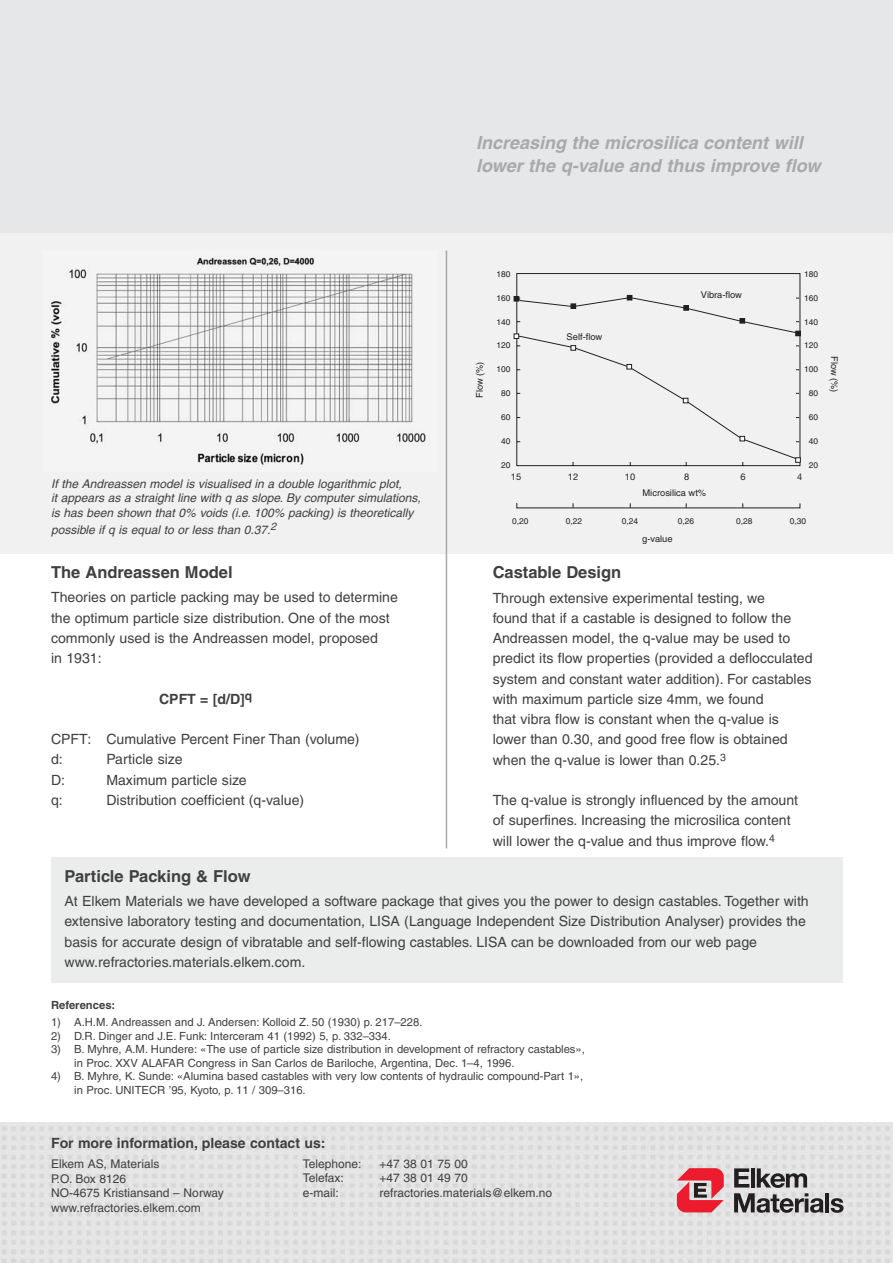
<style>
.page{position:relative;width:893px;height:1263px;background:#fff}
.page>*{position:absolute;margin:0;border:0;box-sizing:border-box;transform-origin:0 0}
.t1{font:italic 700 18px/22.5px "Helvetica";color:#a7a9ac}
.t2{font:700 16.5px "Helvetica";color:#404041}
.t3{font:14.1px/20.2px "Helvetica";color:#404041}
.t4{font:700 14.1px "Helvetica";color:#404041}
.t5{font:italic 12px/14.4px "Helvetica";color:#404041}
.t6{font:12px/14.4px "Helvetica";color:#404041}
.t7{font:11.25px/13.5px "Helvetica";color:#404041}
.t8{font:700 11.25px "Helvetica";color:#404041}
.t9{font:9.3px "Helvetica";color:#231f20}
.t10{font:9.15px "Helvetica";color:#231f20}
.t11{font:9.15px "Helvetica Fraction";color:#231f20}
.t12{font:8.25px "Helvetica";color:#231f20}
</style>
<div class="page">
<div style="left:0;top:233px;width:892px;height:321px;background:#f1f1f2"></div>
<div style="left:51px;top:857px;width:791px;height:126px;background:#ebecec"></div>
<img style="left:0;top:1122px;width:892px;height:141px">
<div style="left:0;top:0;width:892px;height:233px;background:#e6e7e8"></div>
<svg style="left:677px;top:1168px;width:46px;height:44px"></svg>
<svg style="left:734px;top:1168px;width:89px;height:45px"></svg>
<hr style="left:825px;top:1193px;width:4px;height:19px;background:#231f20">
<svg style="left:830px;top:1198px;width:13px;height:15px"></svg>
<svg style="left:515px;top:273px;width:285px;height:236px"></svg>
<svg style="left:514px;top:296px;width:5px;height:5px"></svg>
<svg style="left:570px;top:345px;width:6px;height:5px"></svg>
<svg style="left:626px;top:364px;width:5px;height:5px"></svg>
<svg style="left:683px;top:398px;width:5px;height:5px"></svg>
<svg style="left:739px;top:436px;width:5px;height:5px"></svg>
<svg style="left:795px;top:457px;width:5px;height:6px"></svg>
<svg style="left:514px;top:334px;width:5px;height:5px"></svg>
<svg style="left:570px;top:304px;width:6px;height:5px"></svg>
<svg style="left:627px;top:295px;width:5px;height:5px"></svg>
<svg style="left:683px;top:305px;width:5px;height:6px"></svg>
<svg style="left:739px;top:318px;width:5px;height:5px"></svg>
<svg style="left:795px;top:331px;width:5px;height:5px"></svg>
<img style="left:51px;top:257px;width:375px;height:208px">
<hr style="left:445px;top:251px;width:2px;height:597px;background:#a7a9ac">
<p class="t1" style="left:476px;top:133px;width:349px">Increasing the microsilica content will lower the q-value and thus improve flow</p>
<p class="t5" style="left:51px;top:478px;width:373px">If the Andreassen model is visualised in a double logarithmic plot,<br>it appears as a straight line with q as slope. By computer simulations, is has been shown that 0% voids (i.e. 100% packing) is theoretically</p>
<p class="t5" style="left:51px;top:523px;width:229px">possible if q is equal to or less than 0.37.<sup>2</sup></p>
<p class="t2" style="left:51px;top:566px;width:183px">The Andreassen Model</p>
<p class="t3" style="left:51px;top:589px;width:348px">Theories on particle packing may be used to determine the optimum particle size distribution. One of the most commonly used is the Andreassen model, proposed<br>in 1931:</p>
<p class="t4" style="left:159px;top:694px;width:95px">CPFT = [d/D]<sup>q</sup></p>
<p class="t3" style="left:51px;top:730px;width:310px">CPFT: Cumulative Percent Finer Than (volume) d:</p>
<p class="t3" style="left:106px;top:751px;width:78px">Particle size</p>
<p class="t3" style="left:51px;top:771px;width:16px">D:</p>
<p class="t3" style="left:106px;top:771px;width:142px">Maximum particle size</p>
<p class="t3" style="left:51px;top:791px;width:13px">q:</p>
<p class="t3" style="left:106px;top:791px;width:199px">Distribution coefficient (q-value)</p>
<p class="t12" style="left:496px;top:271px;width:15px">180</p>
<p class="t12" style="left:496px;top:295px;width:15px">160</p>
<p class="t12" style="left:496px;top:319px;width:15px">140</p>
<p class="t12" style="left:496px;top:343px;width:15px">120</p>
<p class="t12" style="left:496px;top:366px;width:15px">100</p>
<p class="t12" style="left:501px;top:390px;width:11px">80</p>
<p class="t12" style="left:501px;top:414px;width:11px">60</p>
<p class="t12" style="left:501px;top:438px;width:11px">40</p>
<p class="t12" style="left:501px;top:462px;width:11px">20</p>
<p class="t12" style="left:804px;top:271px;width:15px">180</p>
<p class="t12" style="left:804px;top:295px;width:15px">160</p>
<p class="t12" style="left:804px;top:319px;width:15px">140</p>
<p class="t12" style="left:804px;top:343px;width:15px">120</p>
<p class="t12" style="left:804px;top:366px;width:15px">100</p>
<p class="t12" style="left:808px;top:390px;width:11px">80</p>
<p class="t12" style="left:808px;top:414px;width:11px">60</p>
<p class="t12" style="left:808px;top:438px;width:11px">40</p>
<p class="t12" style="left:808px;top:462px;width:11px">20</p>
<p class="t10" style="left:700px;top:291px;width:43px">Vibra-flow</p>
<p class="t10" style="left:566px;top:334px;width:37px">Self-flow</p>
<p class="t9" style="left:476px;top:398px;width:38px;rotate:-90deg">Flow (%)</p>
<p class="t9" style="left:837px;top:356px;width:38px;rotate:90deg">Flow (%)</p>
<p class="t11" style="left:511px;top:473px;width:12px">15</p>
<p class="t11" style="left:568px;top:473px;width:12px">12</p>
<p class="t11" style="left:624px;top:473px;width:12px">10</p>
<p class="t11" style="left:684px;top:473px;width:7px">8</p>
<p class="t11" style="left:740px;top:473px;width:7px">6</p>
<p class="t11" style="left:797px;top:473px;width:7px">4</p>
<p class="t12" style="left:512px;top:518px;width:18px">0,20</p>
<p class="t12" style="left:565px;top:518px;width:18px">0,22</p>
<p class="t12" style="left:621px;top:518px;width:18px">0,24</p>
<p class="t12" style="left:677px;top:518px;width:18px">0,26</p>
<p class="t12" style="left:736px;top:518px;width:18px">0,28</p>
<p class="t12" style="left:789px;top:518px;width:18px">0,30</p>
<p class="t10" style="left:642px;top:489px;width:65px">Microsilica wt%</p>
<p class="t10" style="left:642px;top:535px;width:32px">g-value</p>
<p class="t2" style="left:492px;top:566px;width:130px">Castable Design</p>
<p class="t3" style="left:492px;top:589px;width:321px">Through extensive experimental testing, we<br>found that if a castable is designed to follow the Andreassen model, the q-value may be used to predict its flow properties (provided a deflocculated system and constant water addition). For castables with maximum particle size 4mm, we found<br>that vibra flow is constant when the q-value is lower than 0.30, and good free flow is obtained when the q-value is lower than 0.25.<sup>3</sup></p>
<p class="t3" style="left:492px;top:792px;width:307px">The q-value is strongly influenced by the amount of superfines. Increasing the microsilica content will lower the q-value and thus improve flow.<sup>4</sup></p>
<p class="t2" style="left:64px;top:870px;width:187px">Particle Packing &amp; Flow</p>
<p class="t3" style="left:64px;top:892px;width:745px">At Elkem Materials we have developed a software package that gives you the power to design castables. Together with extensive laboratory testing and documentation, LISA (Language Independent Size Distribution Analyser) provides the basis for accurate design of vibratable and self-flowing castables. LISA can be downloaded from our web page www.refractories.materials.elkem.com.</p>
<p class="t8" style="left:51px;top:1001px;width:66px">References:</p>
<p class="t7" style="left:51px;top:1017px;width:373px">1) A.H.M. Andreassen and J. Andersen: Kolloid Z. 50 (1930) p. 217–228.</p>
<p class="t7" style="left:51px;top:1030px;width:341px">2) D.R. Dinger and J.E. Funk: Interceram 41 (1992) 5, p. 332–334.</p>
<p class="t7" style="left:74px;top:1044px;width:512px;text-indent:-23px">3) B. Myhre, A.M. Hundere: «The use of particle size distribution in development of refractory castables», in Proc. XXV ALAFAR Congress in San Carlos de Bariloche, Argentina, Dec. 1–4, 1996.</p>
<p class="t7" style="left:74px;top:1071px;width:510px;text-indent:-23px">4) B. Myhre, K. Sunde: «Alumina based castables with very low contents of hydraulic compound-Part 1», in Proc. UNITECR ’95, Kyoto, p. 11 / 309–316.</p>
<p class="t4" style="left:51px;top:1138px;width:276px">For more information, please contact us:</p>
<p class="t6" style="left:51px;top:1158px;width:174px">Elkem AS, Materials<br>P.O. Box 8126<br>NO-4675 Kristiansand – Norway www.refractories.elkem.com</p>
<p class="t6" style="left:303px;top:1158px;width:60px">Telephone:</p>
<p class="t6" style="left:379px;top:1158px;width:90px">+47 38 01 75 00</p>
<p class="t6" style="left:303px;top:1172px;width:42px">Telefax:</p>
<p class="t6" style="left:379px;top:1172px;width:90px">+47 38 01 49 70</p>
<p class="t6" style="left:303px;top:1186px;width:37px">e-mail:</p>
<p class="t6" style="left:379px;top:1186px;width:174px">refractories.materials@elkem.no</p>
</div>
